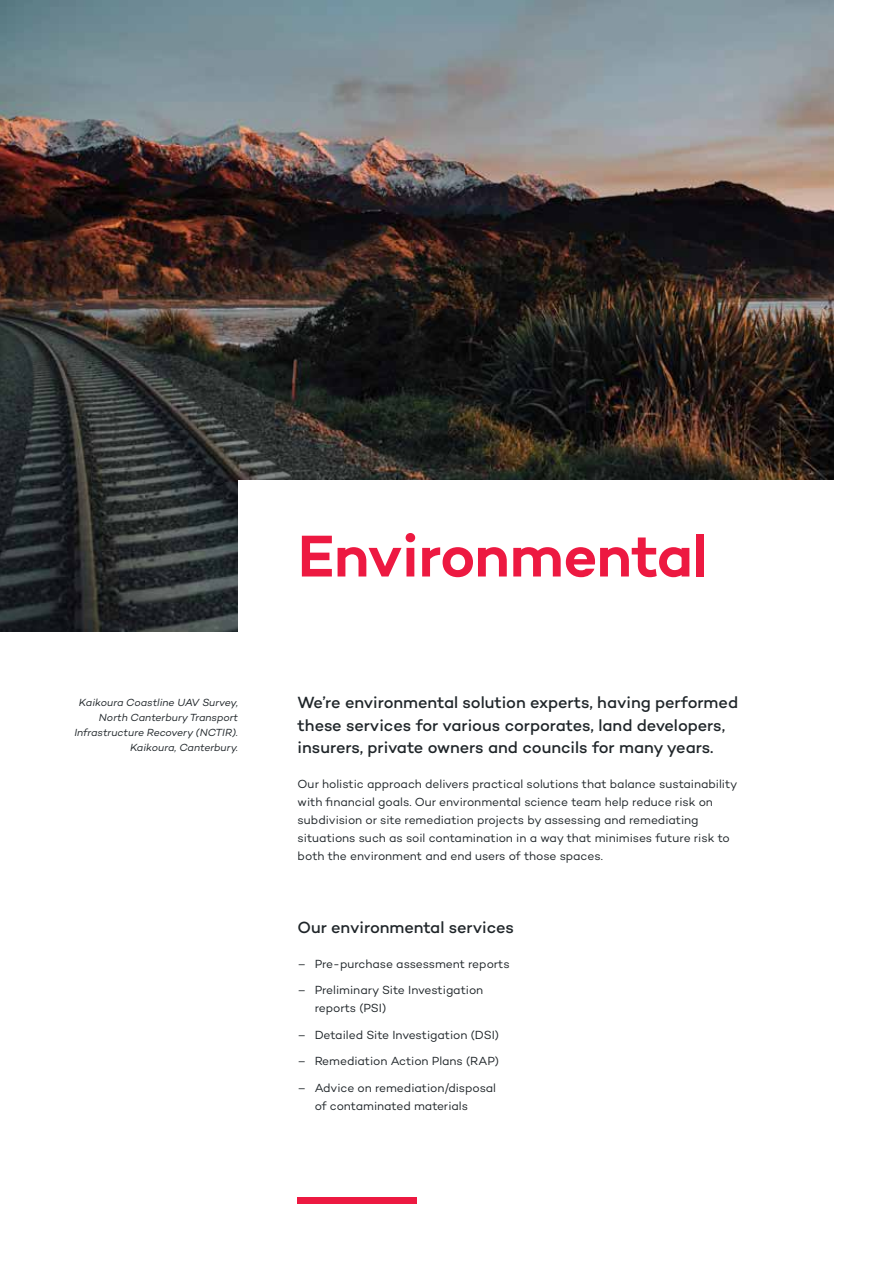
<style>
.page{position:relative;width:893px;height:1263px;background:#fff}
.page>*{position:absolute;margin:0;border:0;box-sizing:border-box;transform-origin:0 0}
.t1{font:600 60px "Campton";letter-spacing:-.015em;color:#ed1941}
.t2{font:500 16.5px/22.5px "Campton";letter-spacing:-.005em;color:#1f2529}
.t3{font:12px/18px "Campton";letter-spacing:-.005em;color:#1f2529}
.t4{font:italic 10.5px/15px "Campton";letter-spacing:-.005em;color:#1f2529;text-align:right}
</style>
<div class="page">
<img style="left:0;top:0;width:833px;height:631px">
<div style="left:238px;top:480px;width:625px;height:218px;background:#fff"></div>
<div style="left:298px;top:1197px;width:119px;height:6px;background:#ed1941"></div>
<p class="t4" style="left:74px;top:694px;width:165px">Kaikoura Coastline UAV Survey,<br>North Canterbury Transport<br>Infrastructure Recovery (NCTIR).<br>Kaikoura, Canterbury.</p>
<h1 class="t1" style="left:298px;top:518px;width:412px">Environmental</h1>
<h2 class="t2" style="left:298px;top:691px;width:442px">We’re environmental solution experts, having performed these services for various corporates, land developers, insurers, private owners and councils for many years.</h2>
<p class="t3" style="left:298px;top:775px;width:441px">Our holistic approach delivers practical solutions that balance sustainability with financial goals. Our environmental science team help reduce risk on subdivision or site remediation projects by assessing and remediating situations such as soil contamination in a way that minimises future risk to both the environment and end users of those spaces.</p>
<h2 class="t2" style="left:298px;top:915px;width:218px">Our environmental services</h2>
<p class="t3" style="left:298px;top:954px;width:214px">– Pre-purchase assessment reports</p>
<p class="t3" style="left:315px;top:981px;width:170px;text-indent:-17px">– Preliminary Site Investigation reports (PSI)</p>
<p class="t3" style="left:298px;top:1025px;width:203px">– Detailed Site Investigation (DSI)</p>
<p class="t3" style="left:298px;top:1052px;width:203px">– Remediation Action Plans (RAP)</p>
<p class="t3" style="left:315px;top:1078px;width:183px;text-indent:-17px">– Advice on remediation/disposal of contaminated materials</p>
</div>
